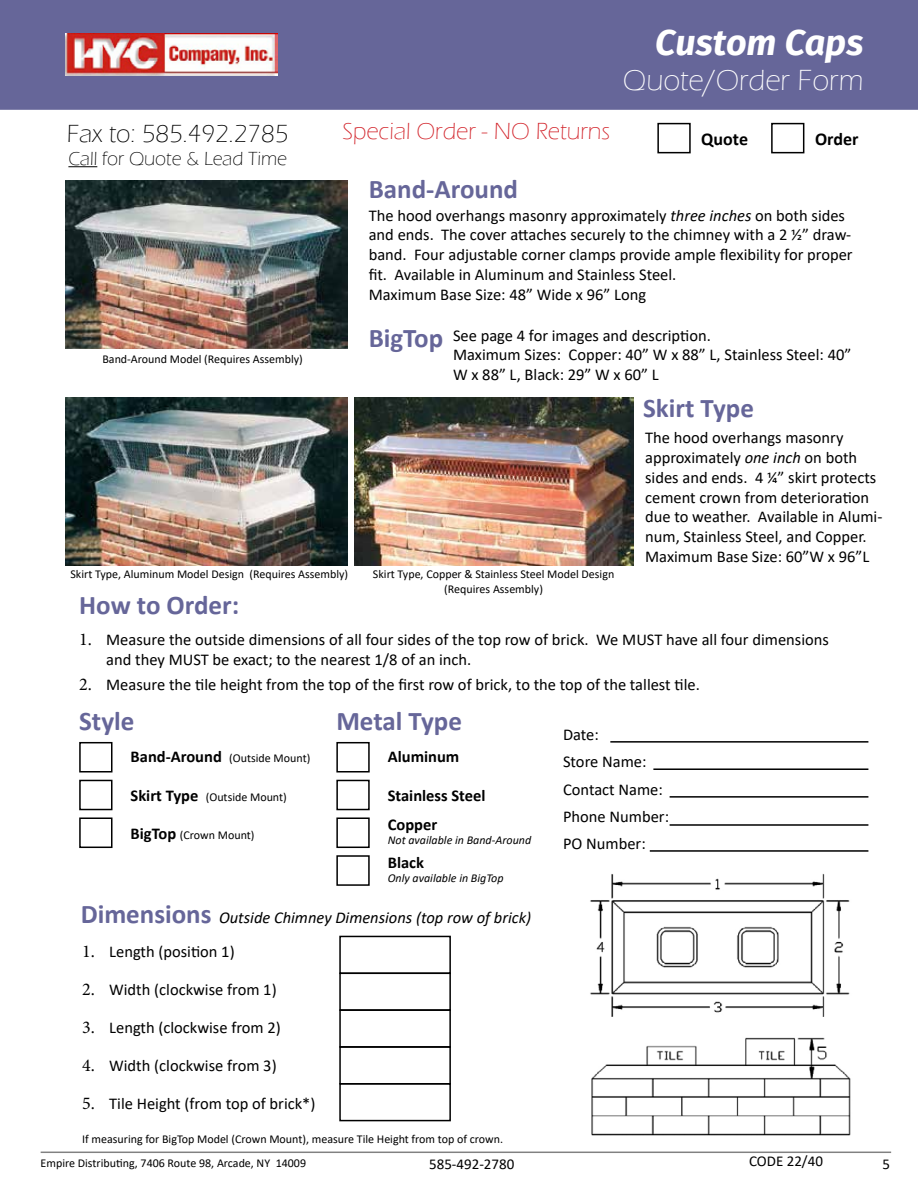
<style>
.page{position:relative;width:918px;height:1188px;background:#fff}
.page>*{position:absolute;margin:0;border:0;box-sizing:border-box;transform-origin:0 0}
.t1{font:italic 700 36px "Fira Sans";color:#fff}
.t2{font:300 30px "Eras ITC";color:#fff}
.t3{font:700 27px "Calibri";color:#669}
.t4{font:300 25.5px "Eras ITC";color:#000}
.t5{font:300 24px "Eras ITC";color:#d2232a}
.t6{font:300 19.5px "Eras ITC";color:#000}
.t7{font:700 18px "Calibri";color:#000}
.t8{font:16.5px/19.8px "Calibri";color:#000}
.t9{font:italic 16.5px "Calibri";color:#000}
.t10{font:700 16.5px/28.7px "Calibri";color:#000}
.t11{font:15px "Calibri";color:#000}
.t12{font:12px/14.4px "Calibri";color:#000;text-align:center}
.t13{font:italic 12px "Calibri";color:#000}
.s1{font-style:italic}
.s2{font-weight:700;font-size:27px;color:#669}
.s3{font-family:"Minion Pro";font-size:18px}
.s4{font-weight:700;font-size:16.5px}
.s5{font-weight:700;font-style:normal;font-size:27px;color:#669}
</style>
<div class="page">
<hr style="left:41px;top:1152px;width:850px;height:1px;background:#818181">
<div style="left:0;top:0;width:918px;height:110px;background:#669"></div>
<img style="left:66px;top:34px;width:211px;height:42px">
<img style="left:66px;top:180px;width:282px;height:169px">
<img style="left:66px;top:397px;width:282px;height:168px">
<img style="left:354px;top:397px;width:279px;height:169px">
<div style="left:339px;top:936px;width:112px;height:38px;border:2px solid #000"></div>
<div style="left:339px;top:973px;width:112px;height:38px;border:2px solid #000"></div>
<div style="left:339px;top:1009px;width:112px;height:39px;border:2px solid #000"></div>
<div style="left:339px;top:1046px;width:112px;height:39px;border:2px solid #000"></div>
<div style="left:339px;top:1083px;width:112px;height:38px;border:2px solid #000"></div>
<img style="left:590px;top:873px;width:261px;height:263px">
<svg style="left:68px;top:166px;width:29px;height:1px"></svg>
<div style="left:79px;top:742px;width:33px;height:31px;border:2px solid #000"></div>
<div style="left:79px;top:780px;width:33px;height:30px;border:2px solid #000"></div>
<div style="left:79px;top:817px;width:33px;height:31px;border:2px solid #000"></div>
<div style="left:336px;top:742px;width:34px;height:31px;border:2px solid #000"></div>
<div style="left:336px;top:780px;width:34px;height:30px;border:2px solid #000"></div>
<div style="left:336px;top:817px;width:34px;height:31px;border:2px solid #000"></div>
<hr style="left:610px;top:741px;width:258px;height:2px;background:#000">
<hr style="left:653px;top:768px;width:215px;height:2px;background:#000">
<hr style="left:670px;top:796px;width:198px;height:2px;background:#000">
<hr style="left:670px;top:824px;width:198px;height:2px;background:#000">
<hr style="left:650px;top:850px;width:218px;height:2px;background:#000">
<div style="left:336px;top:855px;width:34px;height:31px;border:2px solid #000"></div>
<div style="left:657px;top:123px;width:34px;height:30px;border:2px solid #000"></div>
<div style="left:771px;top:123px;width:33px;height:30px;border:2px solid #000"></div>
<h3 class="t4" style="left:67px;top:119px;width:223px">Fax to: 585.492.2785</h3>
<p class="t6" style="left:68px;top:148px;width:220px">Call for Quote &amp; Lead Time</p>
<p class="t12" style="left:102px;top:351px;width:202px">Band-Around Model (Requires Assembly)</p>
<h3 class="t5" style="left:343px;top:118px;width:269px">Special Order - NO Returns</h3>
<h3 class="t3" style="left:369px;top:170px;width:151px">Band-Around</h3>
<h1 class="t1" style="left:655px;top:17px;width:210px">Custom Caps</h1>
<h2 class="t2" style="left:623px;top:63px;width:242px">Quote/Order Form</h2>
<p class="t7" style="left:701px;top:126px;width:48px">Quote</p>
<p class="t7" style="left:815px;top:126px;width:45px">Order</p>
<p class="t8" style="left:369px;top:205px;width:485px">The hood overhangs masonry approximately <span class="s1">three inches</span> on both sides and ends. The cover attaches securely to the chimney with a 2 ½” draw&shy;band. Four adjustable corner clamps provide ample flexibility for proper fit. Available in Aluminum and Stainless Steel.<br>Maximum Base Size: 48” Wide x 96” Long</p>
<p class="t8" style="left:453px;top:325px;width:400px;text-indent:-84px"><span class="s2">BigTop</span> See page 4 for images and description.<br>Maximum Sizes: Copper: 40” W x 88” L, Stainless Steel: 40”<br>W x 88” L, Black: 29” W x 60” L</p>
<h3 class="t3" style="left:643px;top:389px;width:112px">Skirt Type</h3>
<p class="t8" style="left:645px;top:427px;width:239px">The hood overhangs masonry approximately <span class="s1">one inch</span> on both sides and ends. 4 ¼” skirt protects cement crown from deterioration due to weather. Available in Alumi&shy;num, Stainless Steel, and Copper.<br>Maximum Base Size: 60”W x 96”L</p>
<p class="t12" style="left:70px;top:567px;width:279px">Skirt Type, Aluminum Model Design (Requires Assembly)</p>
<p class="t12" style="left:373px;top:567px;width:243px">Skirt Type, Copper &amp; Stainless Steel Model Design (Requires Assembly)</p>
<h3 class="t3" style="left:79px;top:586px;width:162px">How to Order:</h3>
<p class="t8" style="left:106px;top:629px;width:724px;text-indent:-27px"><span class="s3">1.</span> Measure the outside dimensions of all four sides of the top row of brick. We MUST have all four dimensions and they MUST be exact; to the nearest 1/8 of an inch.</p>
<p class="t8" style="left:79px;top:675px;width:622px"><span class="s3">2.</span> Measure the tile height from the top of the first row of brick, to the top of the tallest tile.</p>
<h3 class="t3" style="left:79px;top:702px;width:57px">Style</h3>
<p class="t12" style="left:131px;top:751px;width:181px"><span class="s4">Band-Around</span> (Outside Mount)</p>
<p class="t12" style="left:131px;top:790px;width:158px"><span class="s4">Skirt Type</span> (Outside Mount)</p>
<p class="t12" style="left:131px;top:827px;width:125px"><span class="s4">BigTop</span> (Crown Mount)</p>
<h3 class="t3" style="left:336px;top:702px;width:127px">Metal Type</h3>
<p class="t10" style="left:388px;top:742px;width:73px">Aluminum</p>
<p class="t10" style="left:388px;top:781px;width:99px">Stainless Steel<br>Copper</p>
<p class="t13" style="left:388px;top:832px;width:145px">Not available in Band-Around</p>
<p class="t10" style="left:388px;top:848px;width:38px">Black</p>
<p class="t13" style="left:388px;top:870px;width:117px">Only available in BigTop</p>
<p class="t9" style="left:81px;top:906px;width:452px"><span class="s5">Dimensions</span> Outside Chimney Dimensions (top row of brick)</p>
<p class="t8" style="left:82px;top:942px;width:154px"><span class="s3">1.</span> Length (position 1)</p>
<p class="t8" style="left:82px;top:979px;width:196px"><span class="s3">2.</span> Width (clockwise from 1)</p>
<p class="t8" style="left:82px;top:1017px;width:200px"><span class="s3">3.</span> Length (clockwise from 2)</p>
<p class="t8" style="left:82px;top:1055px;width:196px"><span class="s3">4.</span> Width (clockwise from 3)</p>
<p class="t8" style="left:82px;top:1093px;width:235px"><span class="s3">5.</span> Tile Height (from top of brick*)</p>
<p class="t12" style="left:82px;top:1132px;width:422px">If measuring for BigTop Model (Crown Mount), measure Tile Height from top of crown.</p>
<p class="t8" style="left:563px;top:721px;width:108px;line-height:27.3px">Date:<br>Store Name:<br>Contact Name:<br>Phone Number:<br>PO Number:</p>
<p class="t12" style="left:41px;top:1156px;width:267px">Empire Distributing, 7406 Route 98, Arcade, NY 14009</p>
<p class="t11" style="left:749px;top:1151px;width:75px">CODE 22/40</p>
<p class="t11" style="left:429px;top:1154px;width:87px">585-492-2780</p>
<p class="t11" style="left:883px;top:1154px;width:9px">5</p>
</div>
